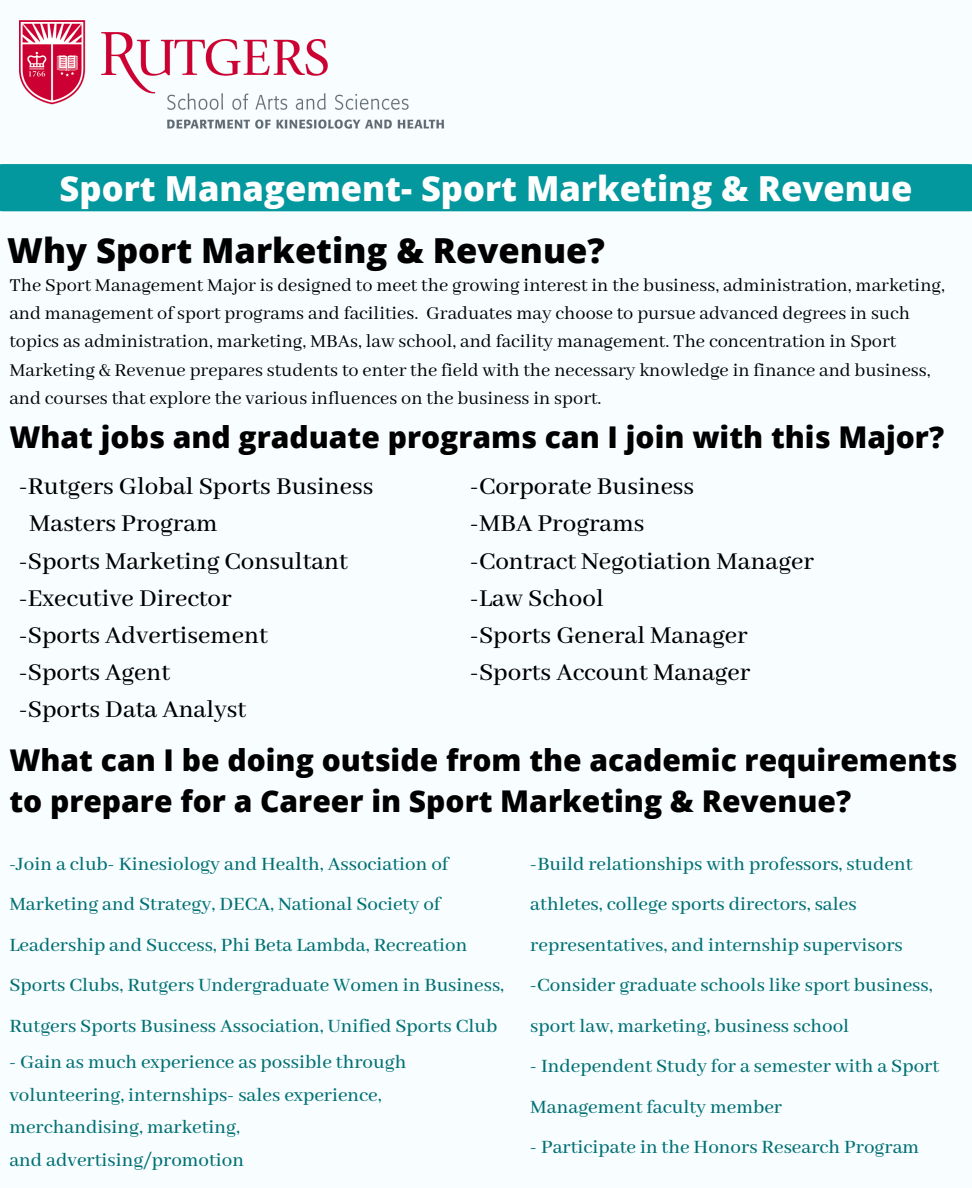
<style>
.page{position:relative;width:972px;height:1188px;background:#f8feff}
.page>*{position:absolute;margin:0;border:0;box-sizing:border-box;transform-origin:0 0}
.t1{font:800 34.5px "Open Sans";color:#fff}
.t2{font:800 34.5px "Open Sans";color:#000}
.t3{font:800 30px/41.7px "Open Sans";color:#000}
.t4{font:500 27px "Abhaya Libre";color:#000}
.t5{font:500 21px/40.5px "Abhaya Libre";color:#027074}
.t6{font:20.25px/28.3px "Abhaya Libre";color:#000}
.s1{font-weight:400}
</style>
<div class="page">
<img style="left:19px;top:21px;width:425px;height:108px">
<div style="left:3px;top:164px;width:966px;height:47px;background:#03989e"></div>
<p class="t1" style="left:60px;top:164px;width:854px">Sport Management- Sport Marketing &amp; Revenue</p>
<p class="t2" style="left:7px;top:226px;width:599px">Why Sport Marketing &amp; Revenue?</p>
<p class="t6" style="left:9px;top:271px;width:937px">The Sport Management Major is designed to meet the growing interest in the business, administration, marketing, and management of sport programs and facilities. Graduates may choose to pursue advanced degrees in such topics as administration, marketing, MBAs, law school, and facility management. The concentration in Sport Marketing &amp; Revenue prepares students to enter the field with the necessary knowledge in finance and business, and courses that explore the various influences on the business in sport.</p>
<p class="t3" style="left:9px;top:416px;width:936px">What jobs and graduate programs can I join with this Major?</p>
<p class="t4" style="left:19px;top:472px;width:356px">-Rutgers Global Sports Business</p>
<p class="t4" style="left:29px;top:509px;width:190px">Masters Program</p>
<p class="t4" style="left:19px;top:546px;width:330px">-Sports Marketing Consultant</p>
<p class="t4" style="left:19px;top:583px;width:214px">-Executive Director</p>
<p class="t4" style="left:19px;top:620px;width:250px">-Sports Advertisement</p>
<p class="t4" style="left:19px;top:657px;width:153px">-Sports Agent</p>
<p class="t4" style="left:19px;top:694px;width:229px">-Sports Data Analyst</p>
<p class="t4" style="left:470px;top:472px;width:226px">-Corporate Business</p>
<p class="t4" style="left:470px;top:509px;width:176px">-MBA Programs</p>
<p class="t4" style="left:470px;top:546px;width:345px">-Contract Negotiation Manager</p>
<p class="t4" style="left:470px;top:583px;width:135px">-Law School</p>
<p class="t4" style="left:470px;top:620px;width:279px">-Sports General Manager</p>
<p class="t4" style="left:470px;top:657px;width:282px">-Sports Account Manager</p>
<p class="t3" style="left:9px;top:738px;width:949px">What can I be doing outside from the academic requirements to prepare for a Career in Sport Marketing &amp; Revenue?</p>
<p class="t5" style="left:9px;top:844px;width:496px">-Join a club- Kinesiology and Health, Association of Marketing and Strategy, DECA, National Society of Leadership and Success, Phi Beta Lambda, Recreation Sports Clubs, Rutgers Undergraduate Women in Business, Rutgers Sports Business Association, Unified Sports Club</p>
<p class="t5" style="left:9px;top:1046px;width:398px;line-height:32.7px">- Gain as much experience as possible through volunteering, internships- sales experience, merchandising, marketing,</p>
<p class="t5" style="left:9px;top:1140px;width:236px">and advertising/promotion</p>
<p class="t5" style="left:530px;top:844px;width:384px"><span class="s1">-</span>Build relationships with professors, student athletes, college sports directors, sales representatives, and internship supervisors</p>
<p class="t5" style="left:530px;top:966px;width:404px">-Consider graduate schools like sport business, sport law, marketing, business school</p>
<p class="t5" style="left:530px;top:1047px;width:410px">- Independent Study for a semester with a Sport<br>Management faculty member</p>
<p class="t5" style="left:530px;top:1128px;width:390px">- Participate in the Honors Research Program</p>
</div>
